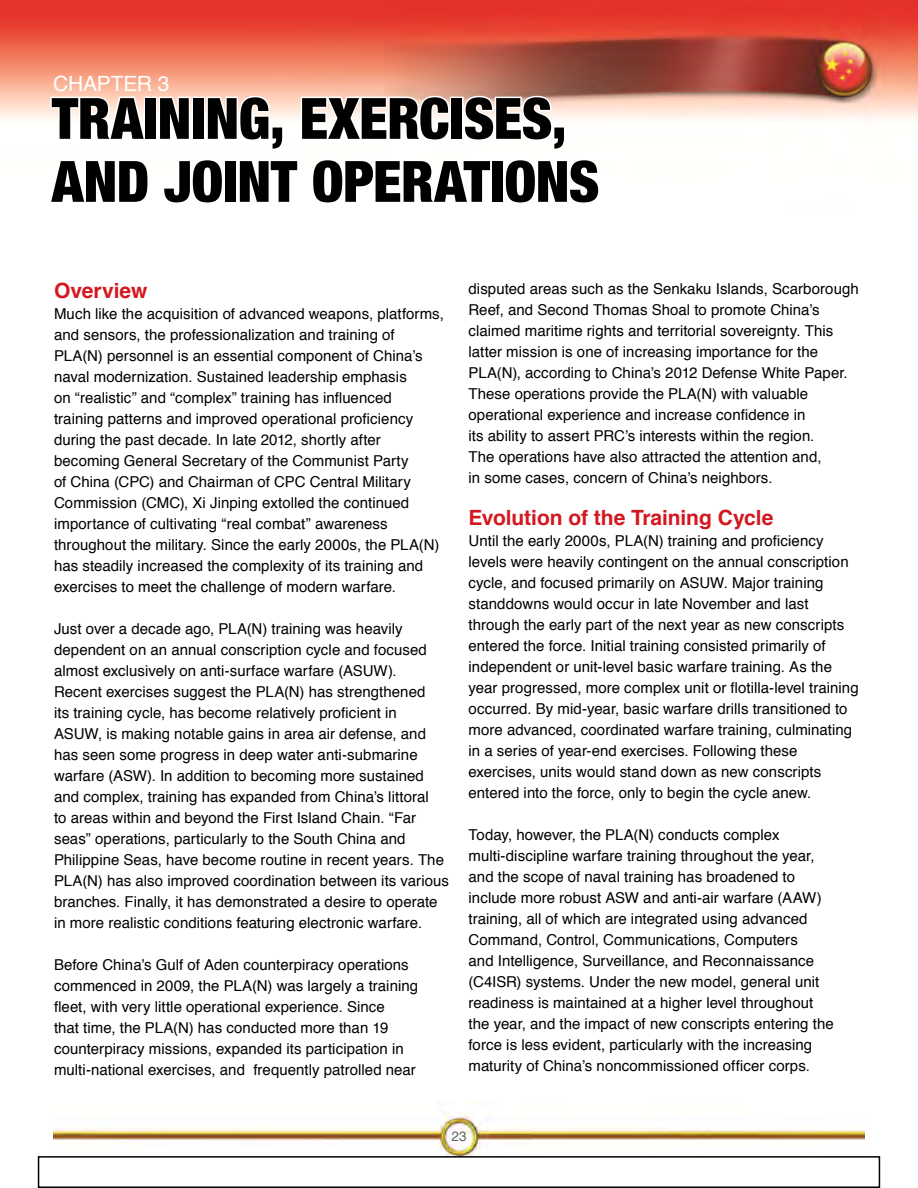
<style>
.page{position:relative;width:918px;height:1188px;background:#fff}
.page>*{position:absolute;margin:0;border:0;box-sizing:border-box;transform-origin:0 0}
.t1{font:900 condensed 57px/63px "Helvetica Neue";letter-spacing:-.005em;color:#000}
.t2{font:700 21px "Helvetica";letter-spacing:-.005em;color:#d31820}
.t3{font:21px "Helvetica";letter-spacing:-.01em;color:#fff}
.t4{font:15px/21px "Helvetica";letter-spacing:.005em;color:#000}
.t5{font:13.5px "Helvetica";color:#636466}
</style>
<div class="page">
<img style="left:54px;top:1101px;width:810px;height:55px">
<img style="left:0;top:0;width:918px;height:121px">
<svg style="left:49px;top:95px;width:98px;height:26px"></svg>
<div style="left:144px;top:97px;width:13px;height:43px;border:3px solid #fff"></div>
<svg style="left:157px;top:94px;width:445px;height:28px"></svg>
<div style="left:38px;top:1156px;width:842px;height:32px;border:2px solid #000"></div>
<h2 class="t3" style="left:53px;top:67px;width:118px">CHAPTER 3</h2>
<h1 class="t1" style="left:52px;top:86px;width:549px">TRAINING, EXERCISES,<br>AND JOINT OPERATIONS</h1>
<h2 class="t2" style="left:54px;top:274px;width:95px">Overview</h2>
<p class="t4" style="left:54px;top:304px;width:391px">Much like the acquisition of advanced weapons, platforms, and sensors, the professionalization and training of PLA(N) personnel is an essential component of China’s naval modernization. Sustained leadership emphasis<br>on “realistic” and “complex” training has influenced training patterns and improved operational proficiency during the past decade. In late 2012, shortly after becoming General Secretary of the Communist Party<br>of China (CPC) and Chairman of CPC Central Military Commission (CMC), Xi Jinping extolled the continued importance of cultivating “real combat” awareness throughout the military. Since the early 2000s, the PLA(N) has steadily increased the complexity of its training and exercises to meet the challenge of modern warfare.</p>
<p class="t4" style="left:54px;top:619px;width:396px">Just over a decade ago, PLA(N) training was heavily dependent on an annual conscription cycle and focused almost exclusively on anti-surface warfare (ASUW).<br>Recent exercises suggest the PLA(N) has strengthened<br>its training cycle, has become relatively proficient in<br>ASUW, is making notable gains in area air defense, and has seen some progress in deep water anti-submarine warfare (ASW). In addition to becoming more sustained and complex, training has expanded from China’s littoral<br>to areas within and beyond the First Island Chain. “Far seas” operations, particularly to the South China and Philippine Seas, have become routine in recent years. The PLA(N) has also improved coordination between its various branches. Finally, it has demonstrated a desire to operate in more realistic conditions featuring electronic warfare.</p>
<p class="t4" style="left:54px;top:955px;width:366px">Before China’s Gulf of Aden counterpiracy operations commenced in 2009, the PLA(N) was largely a training fleet, with very little operational experience. Since<br>that time, the PLA(N) has conducted more than 19 counterpiracy missions, expanded its participation in multi-national exercises, and frequently patrolled near</p>
<p class="t4" style="left:469px;top:278px;width:392px">disputed areas such as the Senkaku Islands, Scarborough Reef, and Second Thomas Shoal to promote China’s claimed maritime rights and territorial sovereignty. This latter mission is one of increasing importance for the PLA(N), according to China’s 2012 Defense White Paper.<br>These operations provide the PLA(N) with valuable operational experience and increase confidence in<br>its ability to assert PRC’s interests within the region.<br>The operations have also attracted the attention and,<br>in some cases, concern of China’s neighbors.</p>
<h2 class="t2" style="left:469px;top:500px;width:306px">Evolution of the Training Cycle</h2>
<p class="t4" style="left:469px;top:530px;width:392px">Until the early 2000s, PLA(N) training and proficiency levels were heavily contingent on the annual conscription cycle, and focused primarily on ASUW. Major training standdowns would occur in late November and last through the early part of the next year as new conscripts entered the force. Initial training consisted primarily of independent or unit-level basic warfare training. As the year progressed, more complex unit or flotilla-level training occurred. By mid-year, basic warfare drills transitioned to more advanced, coordinated warfare training, culminating in a series of year-end exercises. Following these exercises, units would stand down as new conscripts entered into the force, only to begin the cycle anew.</p>
<p class="t4" style="left:469px;top:824px;width:367px">Today, however, the PLA(N) conducts complex multi-discipline warfare training throughout the year, and the scope of naval training has broadened to include more robust ASW and anti-air warfare (AAW) training, all of which are integrated using advanced Command, Control, Communications, Computers<br>and Intelligence, Surveillance, and Reconnaissance (C4ISR) systems. Under the new model, general unit readiness is maintained at a higher level throughout the year, and the impact of new conscripts entering the force is less evident, particularly with the increasing maturity of China’s noncommissioned officer corps.</p>
<p class="t5" style="left:452px;top:1126px;width:17px">23</p>
</div>
